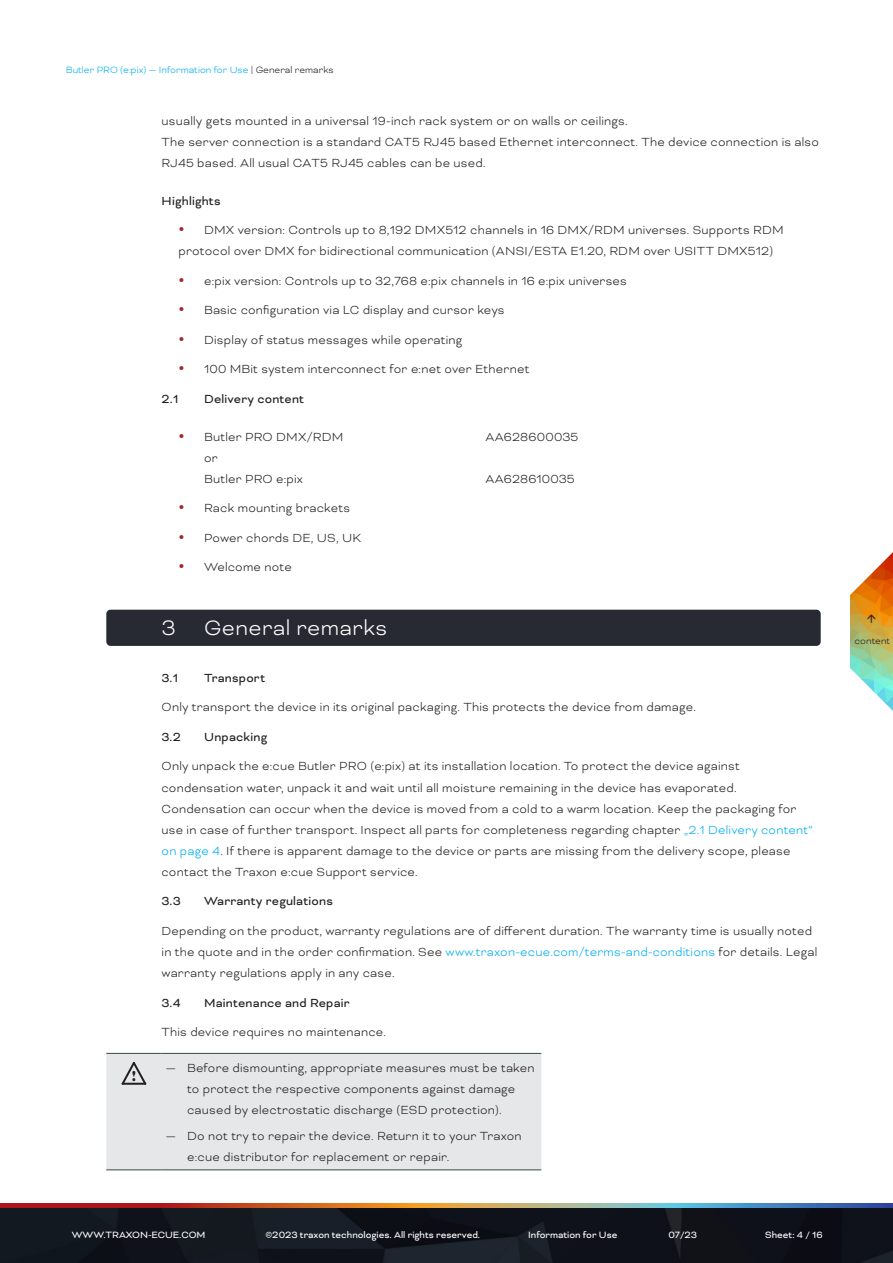
<style>
.page{position:relative;width:893px;height:1263px;background:#fff}
.page>*{position:absolute;margin:0;border:0;box-sizing:border-box;transform-origin:0 0}
.t1{font:300 24px "Bicyclette";letter-spacing:.015em;color:#fff}
.t2{font:14.7px "Broadway";color:#231f20;scale:.66 1}
.Text__Introductions_Black{font:300 13.5px/21px "Bicyclette";letter-spacing:.015em;color:#231f20}
.Text_Paragraph_Head{font:13.5px "Bicyclette";letter-spacing:.015em;color:#231f20}
.Text_LeftIndent{font:300 13.5px "Bicyclette";letter-spacing:.015em;color:#231f20}
.t3{font:10.5px "Bicyclette";color:#fff}
.t4{font:300 10.5px "Bicyclette";color:#00aeef}
.t5{font:300 10.5px "Bicyclette";color:#231f20}
.s1{color:#231f20}
.s2{color:#00aeef}
</style>
<div class="page">
<img style="left:0;top:1207px;width:893px;height:56px">
<svg style="left:0;top:1203px;width:893px;height:4px;background:#9f7262"></svg>
<img style="left:851px;top:623px;width:42px;height:20px">
<svg style="left:850px;top:643px;width:43px;height:68px"></svg>
<div style="left:106px;top:610px;width:715px;height:36px;background:#272a32;border-radius:4px"></div>
<div style="left:106px;top:1054px;width:435px;height:115px;background:#e6e7e9"></div>
<hr style="left:162px;top:1169px;width:379px;height:1px;background:#374c41">
<hr style="left:106px;top:1169px;width:56px;height:1px;background:#374c41">
<hr style="left:162px;top:1053px;width:379px;height:1px;background:#374c41">
<hr style="left:106px;top:1053px;width:56px;height:1px;background:#374c41">
<svg style="left:122px;top:1062px;width:24px;height:23px"></svg>
<svg style="left:781px;top:552px;width:112px;height:71px"></svg>
<p class="t4" style="left:66px;top:64px;width:269px">Butler PRO (e:pix) — Information for Use <span class="s1">| General remarks</span></p>
<p class="Text__Introductions_Black" style="left:162px;top:110px;width:468px">usually gets mounted in a universal 19-inch rack system or on walls or ceilings.</p>
<p class="Text__Introductions_Black" style="left:162px;top:131px;width:659px">The server connection is a standard CAT5 RJ45 based Ethernet interconnect. The device connection is also<br>RJ45 based. All usual CAT5 RJ45 cables can be used.</p>
<p class="Text_Paragraph_Head" style="left:162px;top:193px;width:61px">Highlights</p>
<p class="Text__Introductions_Black" style="left:179px;top:219px;width:607px;text-indent:26px">DMX version: Controls up to 8,192 DMX512 channels in 16 DMX/RDM universes. Supports RDM protocol over DMX for bidirectional communication (ANSI/ESTA E1.20, RDM over USITT DMX512)</p>
<p class="Text__Introductions_Black" style="left:204px;top:270px;width:424px">e:pix version: Controls up to 32,768 e:pix channels in 16 e:pix universes</p>
<p class="Text__Introductions_Black" style="left:204px;top:299px;width:302px">Basic configuration via LC display and cursor keys</p>
<p class="Text__Introductions_Black" style="left:204px;top:329px;width:260px">Display of status messages while operating</p>
<p class="Text__Introductions_Black" style="left:204px;top:358px;width:327px">100 MBit system interconnect for e:net over Ethernet</p>
<p class="Text_Paragraph_Head" style="left:162px;top:391px;width:18px">2.1</p>
<p class="Text_Paragraph_Head" style="left:204px;top:391px;width:102px">Delivery content</p>
<p class="Text__Introductions_Black" style="left:204px;top:426px;width:141px">Butler PRO DMX/RDM</p>
<p class="Text__Introductions_Black" style="left:486px;top:426px;width:94px">AA628600035</p>
<p class="Text_LeftIndent" style="left:204px;top:450px;width:15px">or</p>
<p class="Text_LeftIndent" style="left:204px;top:471px;width:100px">Butler PRO e:pix</p>
<p class="Text_LeftIndent" style="left:486px;top:471px;width:91px">AA628610035</p>
<p class="Text__Introductions_Black" style="left:204px;top:498px;width:148px">Rack mounting brackets</p>
<p class="Text__Introductions_Black" style="left:204px;top:527px;width:159px">Power chords DE, US, UK</p>
<p class="Text__Introductions_Black" style="left:204px;top:557px;width:89px">Welcome note</p>
<p class="t1" style="left:162px;top:614px;width:227px">3 General remarks</p>
<p class="Text_Paragraph_Head" style="left:162px;top:670px;width:18px">3.1</p>
<p class="Text_Paragraph_Head" style="left:204px;top:670px;width:63px">Transport</p>
<p class="Text__Introductions_Black" style="left:162px;top:696px;width:536px">Only transport the device in its original packaging. This protects the device from damage.</p>
<p class="Text_Paragraph_Head" style="left:162px;top:729px;width:21px">3.2</p>
<p class="Text_Paragraph_Head" style="left:204px;top:729px;width:65px">Unpacking</p>
<p class="Text__Introductions_Black" style="left:162px;top:756px;width:653px">Only unpack the e:cue Butler PRO (e:pix) at its installation location. To protect the device against condensation water, unpack it and wait until all moisture remaining in the device has evaporated.<br>Condensation can occur when the device is moved from a cold to a warm location. Keep the packaging for use in case of further transport. Inspect all parts for completeness regarding chapter <span class="s2">„2.1 Delivery content“ on page 4</span>. If there is apparent damage to the device or parts are missing from the delivery scope, please contact the Traxon e:cue Support service.</p>
<p class="Text_Paragraph_Head" style="left:162px;top:893px;width:21px">3.3</p>
<p class="Text_Paragraph_Head" style="left:204px;top:893px;width:130px">Warranty regulations</p>
<p class="Text__Introductions_Black" style="left:162px;top:920px;width:657px">Depending on the product, warranty regulations are of different duration. The warranty time is usually noted in the quote and in the order confirmation. See <span class="s2">www.traxon-ecue.com/terms-and-conditions</span> for details. Legal warranty regulations apply in any case.</p>
<p class="Text_Paragraph_Head" style="left:162px;top:995px;width:21px">3.4</p>
<p class="Text_Paragraph_Head" style="left:204px;top:995px;width:147px">Maintenance and Repair</p>
<p class="Text__Introductions_Black" style="left:162px;top:1021px;width:226px">This device requires no maintenance.</p>
<p class="t2" style="left:132px;top:1067px;width:7px">!</p>
<p class="Text__Introductions_Black" style="left:187px;top:1057px;width:349px;text-indent:-21px">— Before dismounting, appropriate measures must be taken to protect the respective components against damage caused by electrostatic discharge (ESD protection).</p>
<p class="Text__Introductions_Black" style="left:187px;top:1126px;width:336px;text-indent:-21px">— Do not try to repair the device. Return it to your Traxon e:cue distributor for replacement or repair.</p>
<p class="t3" style="left:72px;top:1229px;width:135px">WWW.TRAXON-ECUE.COM</p>
<p class="t3" style="left:265px;top:1229px;width:216px">©2023 traxon technologies. All rights reserved.</p>
<p class="t3" style="left:528px;top:1229px;width:91px">Information for Use</p>
<p class="t3" style="left:668px;top:1229px;width:30px">07/23</p>
<p class="t3" style="left:765px;top:1229px;width:59px">Sheet: 4 / 16</p>
<p class="t5" style="left:855px;top:634px;width:37px">content</p>
</div>
